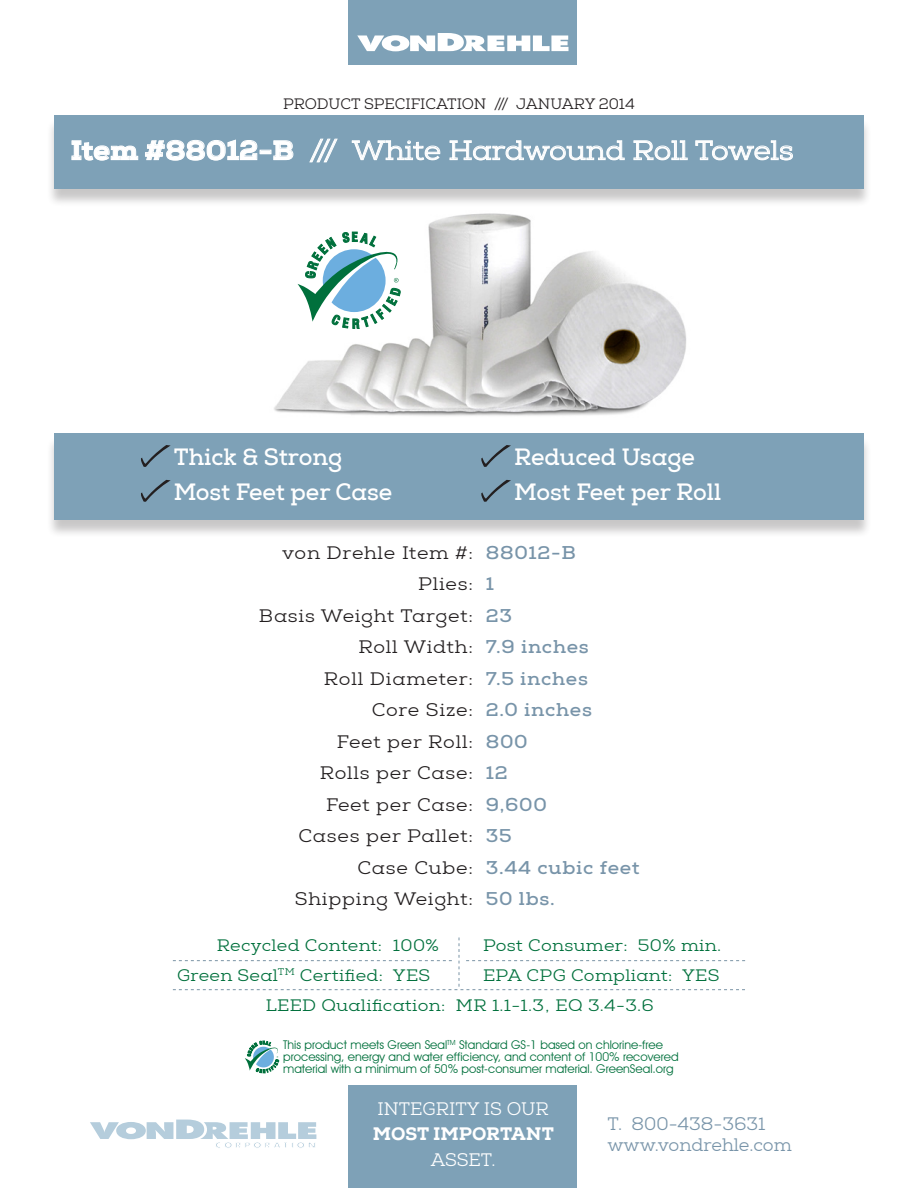
<style>
.page{position:relative;width:918px;height:1188px;background:#fff}
.page>*{position:absolute;margin:0;border:0;box-sizing:border-box;transform-origin:0 0}
.t1{font:27px "Nexa Slab";color:#fff;scale:1.08 1}
.t2{font:700 22.95px "Nexa Slab";color:#fff}
.t3{font:18px "Nexa Slab";letter-spacing:.04em;color:#231f20;scale:1.08 1}
.t4{font:700 18px "Nexa Slab";letter-spacing:.04em;color:#7894a9;scale:1.08 1}
.t5{font:18px "Nexa Slab";color:#7894a9}
.t6{font:18px "Nexa Slab";color:#fff}
.t7{font:800 18px "Nexa Slab";color:#fff}
.t8{font:16.5px "Nexa Slab";letter-spacing:.02em;color:#00703c;scale:1.08 1}
.t9{font:15px "Nexa Slab";color:#231f20}
.t10{font:12px/12px "Avant Garde IT Cby BT";color:#00703c}
.s1{font-weight:800}
</style>
<div class="page">
<img style="left:274px;top:213px;width:412px;height:203px">
<div style="left:348px;top:0;width:229px;height:64px;background:#7ea1b7"></div>
<svg style="left:357px;top:33px;width:212px;height:18px"></svg>
<div style="left:348px;top:1086px;width:229px;height:102px;background:#7ea1b7"></div>
<div style="left:46px;top:118px;width:826px;height:89px;background:#231f20;opacity:.25"></div>
<div style="left:54px;top:116px;width:810px;height:73px;background:#7ea1b7"></div>
<svg style="left:71px;top:140px;width:67px;height:21px"></svg>
<svg style="left:145px;top:139px;width:113px;height:22px"></svg>
<div style="left:260px;top:150px;width:11px;height:4px;border:1px solid #fff"></div>
<svg style="left:273px;top:140px;width:21px;height:20px"></svg>
<svg style="left:309px;top:138px;width:29px;height:25px"></svg>
<svg style="left:352px;top:140px;width:88px;height:21px"></svg>
<svg style="left:449px;top:140px;width:176px;height:21px"></svg>
<svg style="left:633px;top:140px;width:55px;height:21px"></svg>
<svg style="left:695px;top:140px;width:98px;height:21px"></svg>
<svg style="left:90px;top:1120px;width:226px;height:28px"></svg>
<svg style="left:298px;top:232px;width:103px;height:97px"></svg>
<div style="left:46px;top:436px;width:826px;height:102px;background:#231f20;opacity:.25"></div>
<div style="left:54px;top:434px;width:810px;height:86px;background:#7ea1b7"></div>
<svg style="left:141px;top:445px;width:30px;height:22px"></svg>
<svg style="left:481px;top:445px;width:30px;height:22px"></svg>
<svg style="left:481px;top:480px;width:30px;height:22px"></svg>
<svg style="left:141px;top:480px;width:30px;height:22px"></svg>
<svg style="left:173px;top:938px;width:572px;height:52px"></svg>
<svg style="left:245px;top:1041px;width:34px;height:32px"></svg>
<p class="t9" style="left:283px;top:95px;width:353px">PRODUCT SPECIFICATION /// JANUARY 2014</p>
<p class="t1" style="left:70px;top:134px;width:671px"><span class="s1">Item #88012-B</span> /// White Hardwound Roll Towels</p>
<p class="t2" style="left:174px;top:443px;width:170px">Thick &amp; Strong</p>
<p class="t2" style="left:514px;top:443px;width:182px">Reduced Usage</p>
<p class="t2" style="left:174px;top:478px;width:220px">Most Feet per Case</p>
<p class="t2" style="left:514px;top:478px;width:209px">Most Feet per Roll</p>
<p class="t3" style="left:282px;top:542px;width:178px">von Drehle Item #:</p>
<p class="t3" style="left:418px;top:573px;width:52px">Plies:</p>
<p class="t3" style="left:259px;top:605px;width:200px">Basis Weight Target:</p>
<p class="t3" style="left:358px;top:636px;width:107px">Roll Width:</p>
<p class="t3" style="left:324px;top:668px;width:139px">Roll Diameter:</p>
<p class="t3" style="left:372px;top:699px;width:95px">Core Size:</p>
<p class="t3" style="left:337px;top:731px;width:127px">Feet per Roll:</p>
<p class="t3" style="left:320px;top:762px;width:143px">Rolls per Case:</p>
<p class="t3" style="left:326px;top:794px;width:138px">Feet per Case:</p>
<p class="t3" style="left:299px;top:825px;width:163px">Cases per Pallet:</p>
<p class="t3" style="left:358px;top:857px;width:108px">Case Cube:</p>
<p class="t3" style="left:295px;top:888px;width:166px">Shipping Weight:</p>
<p class="t4" style="left:486px;top:542px;width:85px">88012-B</p>
<p class="t4" style="left:486px;top:573px;width:9px">1</p>
<p class="t4" style="left:486px;top:605px;width:26px">23</p>
<p class="t4" style="left:486px;top:636px;width:97px">7.9 inches</p>
<p class="t4" style="left:486px;top:668px;width:96px">7.5 inches</p>
<p class="t4" style="left:486px;top:699px;width:100px">2.0 inches</p>
<p class="t4" style="left:486px;top:731px;width:40px">800</p>
<p class="t4" style="left:486px;top:762px;width:22px">12</p>
<p class="t4" style="left:486px;top:794px;width:58px">9,600</p>
<p class="t4" style="left:486px;top:825px;width:26px">35</p>
<p class="t4" style="left:486px;top:857px;width:144px">3.44 cubic feet</p>
<p class="t4" style="left:486px;top:888px;width:66px">50 lbs.</p>
<p class="t8" style="left:217px;top:935px;width:207px">Recycled Content: 100%</p>
<p class="t8" style="left:483px;top:935px;width:222px">Post Consumer: 50% min.</p>
<p class="t8" style="left:177px;top:965px;width:236px">Green Seal<sup>TM</sup> Certified: YES</p>
<p class="t8" style="left:483px;top:965px;width:220px">EPA CPG Compliant: YES</p>
<p class="t8" style="left:266px;top:995px;width:361px">LEED Qualification: MR 1.1-1.3, EQ 3.4-3.6</p>
<p class="t10" style="left:283px;top:1039px;width:397px">This product meets Green Seal<sup>TM</sup> Standard GS-1 based on chlorine-free processing, energy and water efficiency, and content of 100% recovered material with a minimum of 50% post-consumer material. GreenSeal.org</p>
<p class="t6" style="left:377px;top:1098px;width:173px">INTEGRITY IS OUR</p>
<p class="t7" style="left:373px;top:1123px;width:183px">MOST IMPORTANT</p>
<p class="t6" style="left:431px;top:1149px;width:66px">ASSET.</p>
<p class="t5" style="left:608px;top:1113px;width:159px">T. 800-438-3631</p>
<p class="t5" style="left:608px;top:1134px;width:186px">www.vondrehle.com</p>
</div>
